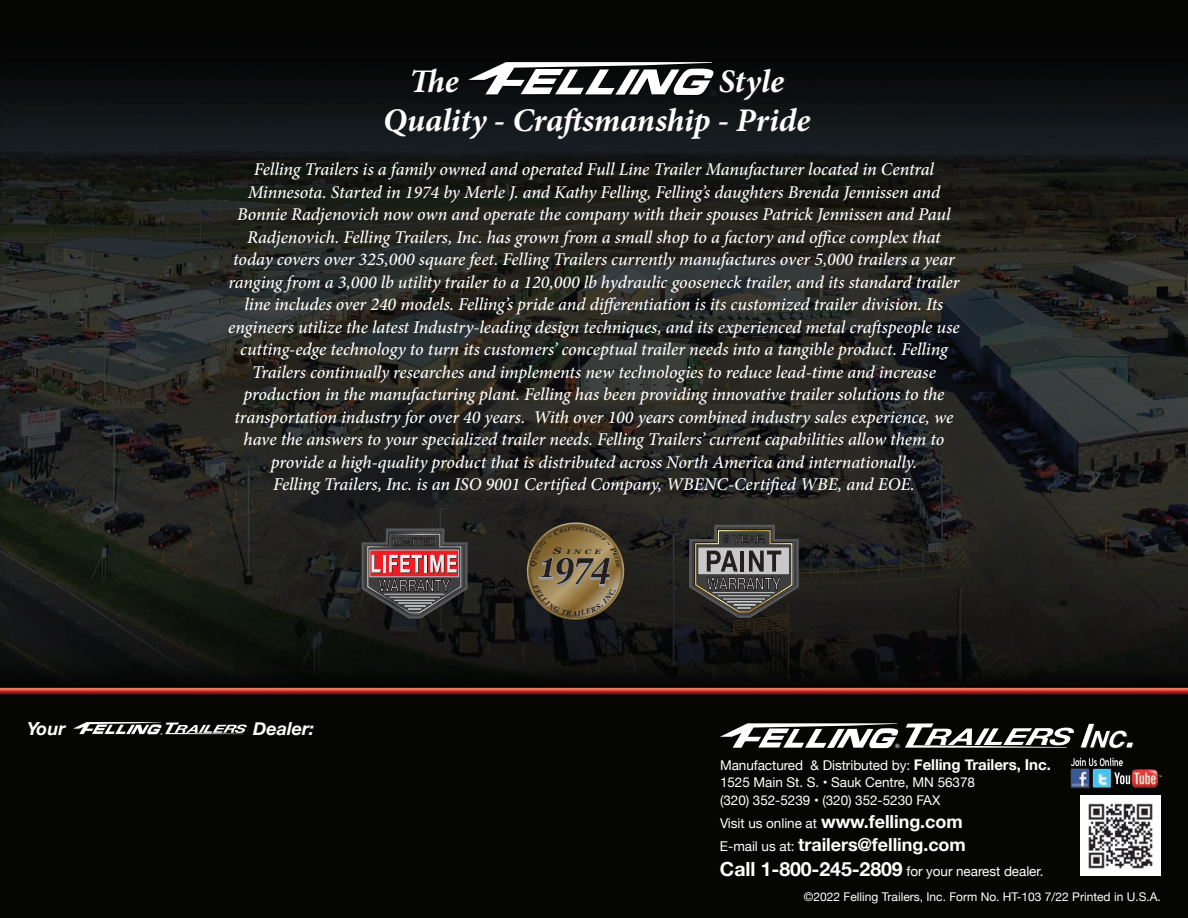
<style>
.page{position:relative;width:1188px;height:918px;background:#fff}
.page>*{position:absolute;margin:0;border:0;box-sizing:border-box;transform-origin:0 0}
.t1{font:italic 700 33px "Minion Pro";letter-spacing:-.005em;color:#fff}
.t2{font:italic 500 18px/22.5px "Minion Pro";letter-spacing:-.005em;color:#fff;text-align:center}
.t3{font:700 18px "Helvetica Neue";letter-spacing:-.005em;color:#fff}
.t4{font:italic 700 18px "Helvetica Neue";color:#fff}
.t5{font:13.5px "Helvetica Neue";letter-spacing:-.005em;color:#fff}
.t6{font:12px "Helvetica Neue";color:#fff}
.t7{font:italic 700 6.45px "Georgia";color:#231f20;scale:1.37 1}
.t8{font:700 6.3px "Times";color:#fff}
.t9{font:700 2.7px "Caslon Two Twenty Four";color:#fff}
.s1{font-size:9.15px}
.s2{color:#211e1e}
.s3{font-weight:700;font-size:15px}
.s4{font-weight:700;font-size:18px}
.s5{font-weight:400;font-size:13.5px}
.s6{font-weight:700;font-size:19.5px}
</style>
<div class="page">
<img style="left:0;top:0;width:1188px;height:918px">
<div style="left:388px;top:74px;width:423px;height:55px;background:#231f20;opacity:.75"></div>
<svg style="left:689px;top:524px;width:110px;height:94px;background:#575552"></svg>
<svg style="left:527px;top:522px;width:97px;height:98px"></svg>
<img style="left:1055px;top:748px;width:111px;height:49px">
<img style="left:1080px;top:796px;width:81px;height:80px">
<svg style="left:720px;top:723px;width:179px;height:26px"></svg>
<svg style="left:905px;top:723px;width:170px;height:26px"></svg>
<svg style="left:1081px;top:724px;width:53px;height:25px"></svg>
<svg style="left:73px;top:722px;width:175px;height:13px"></svg>
<svg style="left:361px;top:528px;width:108px;height:92px;background:#66494a"></svg>
<svg style="left:468px;top:62px;width:246px;height:34px"></svg>
<svg style="left:530px;top:527px;width:90px;height:89px;background:#7f6b47"></svg>
<p class="t1" style="left:410px;top:58px;width:50px">The</p>
<p class="t1" style="left:719px;top:58px;width:67px">Style</p>
<p class="t1" style="left:383px;top:97px;width:429px">Quality - Craftsmanship - Pride</p>
<p class="t2" style="left:228px;top:158px;width:733px">Felling Trailers is a family owned and operated Full Line Trailer Manufacturer located in Central Minnesota. Started in 1974 by Merle J. and Kathy Felling, Felling’s daughters Brenda Jennissen and Bonnie Radjenovich now own and operate the company with their spouses Patrick Jennissen and Paul Radjenovich. Felling Trailers, Inc. has grown from a small shop to a factory and office complex that today covers over 325,000 square feet. Felling Trailers currently manufactures over 5,000 trailers a year ranging from a 3,000 lb utility trailer to a 120,000 lb hydraulic gooseneck trailer, and its standard trailer line includes over 240 models. Felling’s pride and differentiation is its customized trailer division. Its engineers utilize the latest Industry-leading design techniques, and its experienced metal craftspeople use cutting-edge technology to turn its customers’ conceptual trailer needs into a tangible product. Felling Trailers continually researches and implements new technologies to reduce lead-time and increase production in the manufacturing plant. Felling has been providing innovative trailer solutions to the transportation industry for over 40 years. With over 100 years combined industry sales experience, we have the answers to your specialized trailer needs. Felling Trailers’ current capabilities allow them to provide a high-quality product that is distributed across North America and internationally.<br>Felling Trailers, Inc. is an ISO 9001 Certified Company, WBENC-Certified WBE, and EOE.</p>
<p class="t4" style="left:27px;top:714px;width:40px">Your</p>
<p class="t9" style="left:160px;top:732px;width:4px">®</p>
<p class="t4" style="left:253px;top:714px;width:63px">Dealer:</p>
<p class="t7" style="left:553px;top:547px;width:36px"><span class="s1">S</span> INCE</p>
<p class="t8" style="left:895px;top:740px;width:7px">®<span class="s2">®</span></p>
<p class="t5" style="left:720px;top:755px;width:332px">Manufactured &amp; Distributed by: <span class="s3">Felling Trailers, Inc.</span></p>
<p class="t5" style="left:720px;top:773px;width:256px">1525 Main St. S. • Sauk Centre, MN 56378</p>
<p class="t5" style="left:720px;top:791px;width:222px">(320) 352-5239 • (320) 352-5230 FAX</p>
<p class="t5" style="left:720px;top:814px;width:244px">Visit us online at <span class="s4">www.felling.com</span></p>
<p class="t3" style="left:720px;top:831px;width:247px"><span class="s5">E-mail us at:</span> trailers@felling.com</p>
<p class="t5" style="left:720px;top:861px;width:325px"><span class="s6">Call 1-800-245-2809</span> for your nearest dealer.</p>
<p class="t6" style="left:804px;top:888px;width:359px">©2022 Felling Trailers, Inc. Form No. HT-103 7/22 Printed in U.S.A.</p>
</div>
